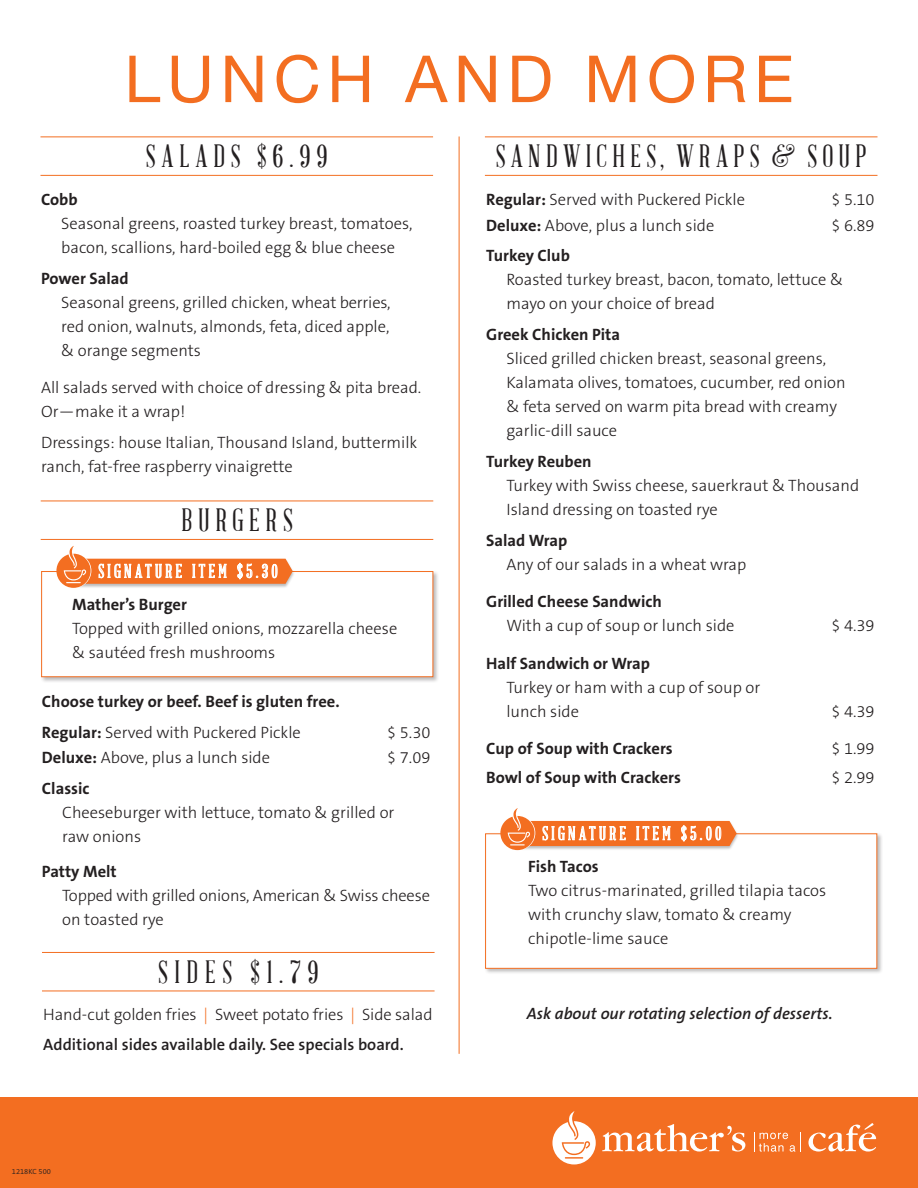
<style>
.page{position:relative;width:918px;height:1188px;background:#fff}
.page>*{position:absolute;margin:0;border:0;box-sizing:border-box;transform-origin:0 0}
.t1{font:64.95px "Helvetica Neue";letter-spacing:.1em;color:#f36e21}
.t2{font:31.5px "Abraham Lincoln";letter-spacing:.17em;color:#231f20}
.t3{font:31.5px "Abraham Lincoln";letter-spacing:.19em;color:#231f20}
.t4{font:18.6px "Abraham Lincoln";letter-spacing:.19em;color:#fff}
.t5{font:300 16.5px/24px "The Sans B W3";color:#231f20}
.t6{font:700 16.5px "The Sans B W7";color:#231f20}
.t7{font:600 16.5px "The Sans B W6";color:#231f20}
.t8{font:italic 600 16.5px "The Sans B W6";color:#231f20}
.t9{font:300 7.5px "The Sans B W4";color:#231f20}
.s1{font-family:"The Sans B W7";font-weight:700}
.s2{color:#f36e21}
</style>
<div class="page">
<div style="left:40px;top:570px;width:399px;height:113px;background:#231f20;opacity:.3"></div>
<div style="left:41px;top:571px;width:392px;height:106px;background:#fff;border:1px solid #f36e21"></div>
<hr style="left:459px;top:136px;width:1px;height:918px;background:#f36e21">
<hr style="left:40px;top:136px;width:393px;height:1px;background:#f36e21">
<hr style="left:40px;top:175px;width:393px;height:1px;background:#f36e21">
<hr style="left:485px;top:136px;width:393px;height:1px;background:#f36e21">
<hr style="left:485px;top:175px;width:393px;height:1px;background:#f36e21">
<hr style="left:41px;top:501px;width:392px;height:1px;background:#f36e21">
<hr style="left:41px;top:539px;width:392px;height:1px;background:#f36e21">
<svg style="left:56px;top:546px;width:237px;height:42px"></svg>
<div style="left:484px;top:833px;width:399px;height:142px;background:#231f20;opacity:.3"></div>
<div style="left:485px;top:833px;width:392px;height:136px;background:#fff;border:1px solid #f36e21"></div>
<div style="left:521px;top:821px;width:218px;height:30px;background:#231f20;opacity:.3"></div>
<svg style="left:500px;top:808px;width:237px;height:42px"></svg>
<hr style="left:42px;top:952px;width:393px;height:1px;background:#f36e21">
<hr style="left:42px;top:991px;width:393px;height:1px;background:#f36e21">
<div style="left:0;top:1098px;width:918px;height:90px;background:#f36e21"></div>
<svg style="left:602px;top:1124px;width:143px;height:28px"></svg>
<svg style="left:808px;top:1123px;width:68px;height:29px"></svg>
<svg style="left:754px;top:1133px;width:47px;height:19px"></svg>
<svg style="left:552px;top:1111px;width:44px;height:53px"></svg>
<p class="t1" style="left:124px;top:32px;width:671px">LUNCH AND MORE</p>
<p class="t3" style="left:146px;top:140px;width:183px">SALADS $6.99</p>
<p class="t2" style="left:496px;top:140px;width:372px">SANDWICHES, WRAPS &amp; SOUP</p>
<p class="t6" style="left:41px;top:189px;width:38px">Cobb</p>
<p class="t5" style="left:61px;top:212px;width:353px">Seasonal greens, roasted turkey breast, tomatoes, bacon, scallions, hard-boiled egg &amp; blue cheese</p>
<p class="t6" style="left:41px;top:268px;width:89px">Power Salad</p>
<p class="t5" style="left:61px;top:290px;width:331px;text-align:justify">Seasonal greens, grilled chicken, wheat berries, red onion, walnuts, almonds, feta, diced apple, &amp; orange segments</p>
<p class="t5" style="left:41px;top:376px;width:382px">All salads served with choice of dressing &amp; pita bread.<br>Or—make it a wrap!</p>
<p class="t5" style="left:41px;top:431px;width:378px">Dressings: house Italian, Thousand Island, buttermilk ranch, fat-free raspberry vinaigrette</p>
<p class="t3" style="left:181px;top:504px;width:113px">BURGERS</p>
<p class="t4" style="left:98px;top:561px;width:181px">SIGNATURE ITEM $5.30</p>
<p class="t6" style="left:72px;top:594px;width:116px">Mather’s Burger</p>
<p class="t5" style="left:72px;top:617px;width:327px">Topped with grilled onions, mozzarella cheese &amp; sautéed fresh mushrooms</p>
<p class="t6" style="left:42px;top:691px;width:299px">Choose turkey or beef. Beef is gluten free.</p>
<p class="t5" style="left:42px;top:720px;width:260px"><span class="s1">Regular:</span> Served with Puckered Pickle</p>
<p class="t5" style="left:387px;top:720px;width:45px">$ 5.30</p>
<p class="t5" style="left:42px;top:746px;width:230px"><span class="s1">Deluxe:</span> Above, plus a lunch side</p>
<p class="t5" style="left:387px;top:746px;width:45px">$ 7.09</p>
<p class="t6" style="left:42px;top:778px;width:49px">Classic</p>
<p class="t5" style="left:62px;top:800px;width:334px">Cheeseburger with lettuce, tomato &amp; grilled or raw onions</p>
<p class="t6" style="left:42px;top:861px;width:76px">Patty Melt</p>
<p class="t5" style="left:62px;top:883px;width:369px">Topped with grilled onions, American &amp; Swiss cheese on toasted rye</p>
<p class="t2" style="left:158px;top:955px;width:162px">SIDES $1.79</p>
<p class="t5" style="left:43px;top:1003px;width:391px">Hand-cut golden fries <span class="s2">|</span> Sweet potato fries <span class="s2">|</span> Side salad</p>
<p class="t7" style="left:43px;top:1034px;width:362px">Additional sides available daily. See specials board.</p>
<p class="t9" style="left:12px;top:1167px;width:41px">1218KC 500</p>
<p class="t5" style="left:486px;top:188px;width:260px"><span class="s1">Regular:</span> Served with Puckered Pickle</p>
<p class="t5" style="left:831px;top:188px;width:45px">$ 5.10</p>
<p class="t5" style="left:486px;top:213px;width:230px"><span class="s1">Deluxe:</span> Above, plus a lunch side</p>
<p class="t5" style="left:831px;top:213px;width:45px">$ 6.89</p>
<p class="t6" style="left:486px;top:245px;width:85px">Turkey Club</p>
<p class="t5" style="left:506px;top:268px;width:338px">Roasted turkey breast, bacon, tomato, lettuce &amp; mayo on your choice of bread</p>
<p class="t6" style="left:486px;top:324px;width:135px">Greek Chicken Pita</p>
<p class="t5" style="left:506px;top:347px;width:341px">Sliced grilled chicken breast, seasonal greens, Kalamata olives, tomatoes, cucumber, red onion &amp; feta served on warm pita bread with creamy garlic-dill sauce</p>
<p class="t6" style="left:486px;top:451px;width:107px">Turkey Reuben</p>
<p class="t5" style="left:506px;top:473px;width:354px">Turkey with Swiss cheese, sauerkraut &amp; Thousand<br>Island dressing on toasted rye</p>
<p class="t6" style="left:486px;top:529px;width:83px">Salad Wrap</p>
<p class="t5" style="left:506px;top:552px;width:241px">Any of our salads in a wheat wrap</p>
<p class="t6" style="left:486px;top:591px;width:177px">Grilled Cheese Sandwich</p>
<p class="t5" style="left:506px;top:614px;width:230px">With a cup of soup or lunch side</p>
<p class="t5" style="left:831px;top:614px;width:45px">$ 4.39</p>
<p class="t6" style="left:486px;top:652px;width:165px">Half Sandwich or Wrap</p>
<p class="t5" style="left:506px;top:675px;width:255px">Turkey or ham with a cup of soup or</p>
<p class="t5" style="left:506px;top:699px;width:74px">lunch side</p>
<p class="t5" style="left:831px;top:699px;width:45px">$ 4.39</p>
<p class="t6" style="left:486px;top:738px;width:188px">Cup of Soup with Crackers</p>
<p class="t5" style="left:831px;top:737px;width:45px">$ 1.99</p>
<p class="t6" style="left:486px;top:766px;width:196px">Bowl of Soup with Crackers</p>
<p class="t5" style="left:831px;top:765px;width:45px">$ 2.99</p>
<p class="t4" style="left:542px;top:824px;width:181px">SIGNATURE ITEM $5.00</p>
<p class="t6" style="left:528px;top:856px;width:72px">Fish Tacos</p>
<p class="t5" style="left:528px;top:879px;width:300px">Two citrus-marinated, grilled tilapia tacos with crunchy slaw, tomato &amp; creamy chipotle-lime sauce</p>
<p class="t8" style="left:527px;top:1003px;width:307px">Ask about our rotating selection of desserts.</p>
</div>
